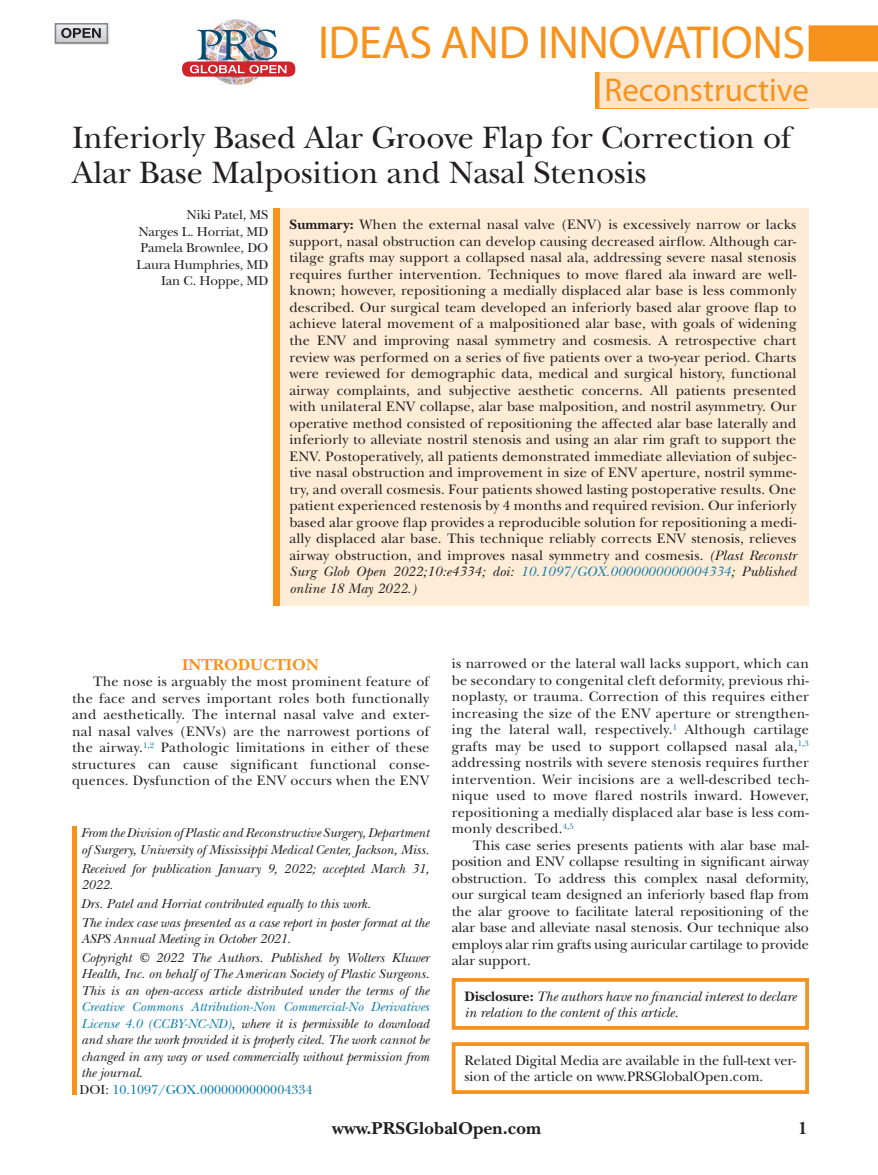
<style>
.page{position:relative;width:878px;height:1175px;background:#fff}
.page>*{position:absolute;margin:0;border:0;box-sizing:border-box;transform-origin:0 0}
.t1{font:46.5px "Myriad Pro";letter-spacing:-.01em;color:#f7931d}
.t2{font:33px "Myriad Pro";color:#f7931d}
.t3{font:32.25px/34.5px "New Baskerville Std";color:#231f20}
.t4{font:700 18px "New Baskerville Std";color:#231f20}
.t5{font:700 16.5px "New Baskerville Std";color:#f7931d}
.t6{font:14.25px/16.5px "New Baskerville Std";letter-spacing:.01em;color:#231f20;text-align:justify}
.t7{font:italic 14.25px/16.5px "New Baskerville Std";color:#231f20}
.t8{font:italic 13.5px/16.5px "New Baskerville Std";color:#231f20}
.t9{font:13.5px/16.5px "New Baskerville Std";letter-spacing:-.01em;color:#231f20;text-align:right}
.s1{font-weight:700}
.s2{font-style:italic}
.s3{font-style:italic;color:#0f7eac}
.s4{color:#0f7eac}
.s5{font-style:normal}
.s6{font-style:normal;color:#0f7eac}
.s7{font-weight:700;font-style:normal}
</style>
<div class="page">
<div style="left:452px;top:1042px;width:356px;height:52px;border:4px solid #f7931d"></div>
<div style="left:452px;top:978px;width:356px;height:51px;border:4px solid #f7931d"></div>
<div style="left:599px;top:72px;width:279px;height:36px;background:#fee5ca"></div>
<hr style="left:72px;top:826px;width:4px;height:33px;background:#f7931d">
<hr style="left:72px;top:859px;width:4px;height:36px;background:#f7931d">
<hr style="left:72px;top:895px;width:4px;height:18px;background:#f7931d">
<hr style="left:72px;top:913px;width:4px;height:36px;background:#f7931d">
<hr style="left:72px;top:949px;width:4px;height:134px;background:#f7931d">
<hr style="left:72px;top:1081px;width:4px;height:13px;background:#f7931d">
<div style="left:274px;top:126px;width:534px;height:479px;background:#feecd7"></div>
<div style="left:274px;top:207px;width:6px;height:398px;background:#f7931d"></div>
<div style="left:72px;top:126px;width:736px;height:82px;background:#fff"></div>
<img style="left:54px;top:23px;width:55px;height:22px">
<div style="left:55px;top:23px;width:53px;height:21px;border:2px solid #808285"></div>
<svg style="left:61px;top:28px;width:40px;height:10px"></svg>
<div style="left:808px;top:25px;width:70px;height:36px;background:#f7931d"></div>
<img style="left:213px;top:20px;width:48px;height:64px">
<svg style="left:182px;top:61px;width:113px;height:16px"></svg>
<img style="left:190px;top:29px;width:96px;height:44px">
<h1 class="t1" style="left:318px;top:14px;width:489px">IDEAS AND INNOVATIONS</h1>
<h2 class="t2" style="left:604px;top:69px;width:206px">RECONSTRUCTIVE</h2>
<h3 class="t3" style="left:72px;top:121px;width:721px">Inferiorly Based Alar Groove Flap for Correction of<br>Alar Base Malposition and Nasal Stenosis</h3>
<p class="t9" style="left:136px;top:207px;width:133px">Niki Patel, MS<br>Narges L. Horriat, MD<br>Pamela Brownlee, DO<br>Laura Humphries, MD<br>Ian C. Hoppe, MD</p>
<p class="t6" style="left:289px;top:217px;width:508px"><span class="s1">Summary:</span> When the external nasal valve (ENV) is excessively narrow or lacks support, nasal obstruction can develop causing decreased airflow. Although car&shy;tilage grafts may support a collapsed nasal ala, addressing severe nasal stenosis requires further intervention. Techniques to move flared ala inward are well&shy;known; however, repositioning a medially displaced alar base is less commonly described. Our surgical team developed an inferiorly based alar groove flap to achieve lateral movement of a malpositioned alar base, with goals of widening the ENV and improving nasal symmetry and cosmesis. A retrospective chart review was performed on a series of five patients over a two-year period. Charts were reviewed for demographic data, medical and surgical history, functional airway complaints, and subjective aesthetic concerns. All patients presented with unilateral ENV collapse, alar base malposition, and nostril asymmetry. Our operative method consisted of repositioning the affected alar base laterally and inferiorly to alleviate nostril stenosis and using an alar rim graft to support the ENV. Postoperatively, all patients demonstrated immediate alleviation of subjec&shy;tive nasal obstruction and improvement in size of ENV aperture, nostril symme&shy;try, and overall cosmesis. Four patients showed lasting postoperative results. One patient experienced restenosis by 4 months and required revision. Our inferiorly based alar groove flap provides a reproducible solution for repositioning a medi&shy;ally displaced alar base. This technique reliably corrects ENV stenosis, relieves airway obstruction, and improves nasal symmetry and cosmesis. <span class="s2">(Plast Reconstr Surg Glob Open 2022;10:e4334; doi:</span> <span class="s3">10.1097/GOX.0000000000004334</span><span class="s2">; Published online 18 May 2022.)</span></p>
<p class="t5" style="left:182px;top:655px;width:138px">INTRODUCTION</p>
<p class="t6" style="left:72px;top:673px;width:359px;text-indent:21px">The nose is arguably the most prominent feature of the face and serves important roles both functionally and aesthetically. The internal nasal valve and exter&shy;nal nasal valves (ENVs) are the narrowest portions of the airway.<sup>1</sup><sup>,</sup><sup>2</sup> Pathologic limitations in either of these structures can cause significant functional conse&shy;quences. Dysfunction of the ENV occurs when the ENV</p>
<p class="t8" style="left:81px;top:824px;width:350px">From the Division of Plastic and Reconstructive Surgery, Department of Surgery, University of Mississippi Medical Center, Jackson, Miss.</p>
<p class="t8" style="left:81px;top:860px;width:349px">Received for publication January 9, 2022; accepted March 31,<br>2022.</p>
<p class="t8" style="left:81px;top:894px;width:350px;line-height:18.8px">Drs. Patel and Horriat contributed equally to this work.<br>The index case was presented as a case report in poster format at the</p>
<p class="t8" style="left:81px;top:929px;width:350px;line-height:18.8px">ASPS Annual Meeting in October 2021.<br>Copyright © 2022 The Authors. Published by Wolters Kluwer</p>
<p class="t8" style="left:81px;top:965px;width:350px">Health, Inc. on behalf of The American Society of Plastic Surgeons.<br>This is an open-access article distributed under the terms of the</p>
<p class="t8" style="left:80px;top:998px;width:351px"><span class="s4">Creative Commons Attribution-Non Commercial-No Derivatives License 4.0 (CCBY-NC-ND)</span>, where it is permissible to download and share the work provided it is properly cited. The work cannot be changed in any way or used commercially without permission from the journal.<br><span class="s5">DOI:</span> <span class="s6">10.1097/GOX.0000000000004334</span></p>
<p class="t6" style="left:451px;top:655px;width:359px">is narrowed or the lateral wall lacks support, which can be secondary to congenital cleft deformity, previous rhi&shy;noplasty, or trauma. Correction of this requires either increasing the size of the ENV aperture or strengthen&shy;ing the lateral wall, respectively.<sup>1</sup> Although cartilage grafts may be used to support collapsed nasal ala,<sup>1</sup><sup>,</sup><sup>3 </sup>addressing nostrils with severe stenosis requires further intervention. Weir incisions are a well-described tech&shy;nique used to move flared nostrils inward. However, repositioning a medially displaced alar base is less com&shy;monly described.<sup>4</sup><sup>,</sup><sup>5</sup></p>
<p class="t6" style="left:451px;top:837px;width:359px;text-indent:21px">This case series presents patients with alar base mal&shy;position and ENV collapse resulting in significant airway obstruction. To address this complex nasal deformity, our surgical team designed an inferiorly based flap from the alar groove to facilitate lateral repositioning of the alar base and alleviate nasal stenosis. Our technique also employs alar rim grafts using auricular cartilage to provide alar support.</p>
<p class="t7" style="left:464px;top:987px;width:333px"><span class="s7">Disclosure:</span> The authors have no financial interest to declare in relation to the content of this article.</p>
<p class="t6" style="left:464px;top:1051px;width:333px">Related Digital Media are available in the full-text ver&shy;sion of the article on www.PRSGlobalOpen.com.</p>
<p class="t4" style="left:332px;top:1118px;width:210px">www.PRSGlobalOpen.com</p>
<p class="t4" style="left:798px;top:1118px;width:11px">1</p>
</div>
